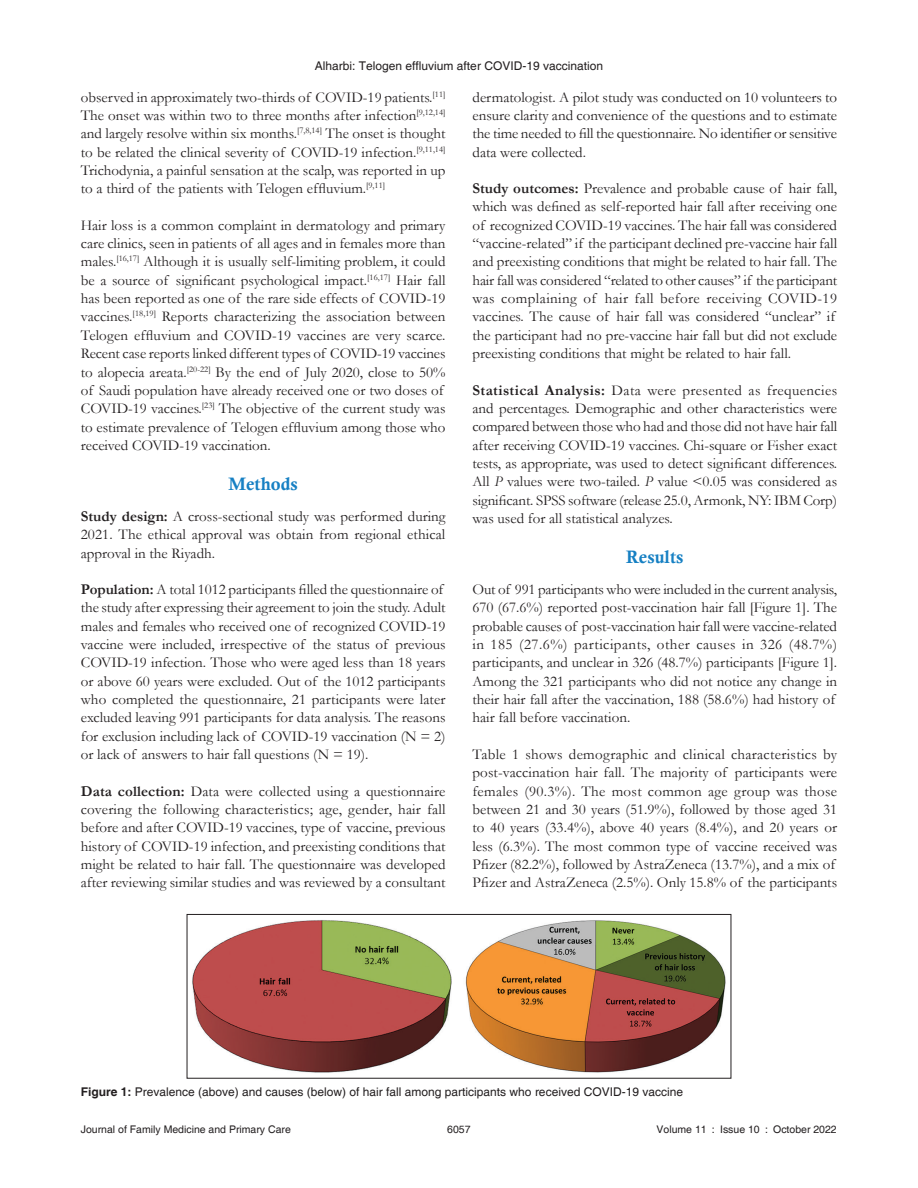
<style>
.page{position:relative;width:918px;height:1188px;background:#fff}
.page>*{position:absolute;margin:0;border:0;box-sizing:border-box;transform-origin:0 0}
.t1{font:18px "Calis MT Bol";color:#1680c3}
.TX{font:15px/18.3px "Garamond";color:#231f20;text-align:justify}
.FGC{font:12px "Helvetica";color:#231f20}
.RF{font:10.5px "Helvetica";color:#231f20}
.s1{font-weight:700}
.s2{font-style:italic}
</style>
<div class="page">
<img style="left:192px;top:920px;width:534px;height:153px">
<div style="left:187px;top:914px;width:544px;height:164px;border:1px solid #231f20"></div>
<p class="FGC" style="left:315px;top:59px;width:290px">Alharbi: Telogen effluvium after COVID-19 vaccination</p>
<p class="TX" style="left:81px;top:87px;width:366px">observed in approximately two‑thirds of COVID‑19 patients.<sup>[11] </sup>The onset was within two to three months after infection<sup>[9,12,14] </sup>and largely resolve within six months.<sup>[7,8,14]</sup> The onset is thought to be related the clinical severity of COVID‑19 infection.<sup>[9,11,14] </sup>Trichodynia, a painful sensation at the scalp, was reported in up to a third of the patients with Telogen effluvium.<sup>[9,11]</sup></p>
<p class="TX" style="left:81px;top:215px;width:366px;text-align:left">Hair loss is a common complaint in dermatology and primary care clinics, seen in patients of all ages and in females more than males.<sup>[16,17]</sup> Although it is usually self‑limiting problem, it could be a source of significant psychological impact.<sup>[16,17]</sup> Hair fall has been reported as one of the rare side effects of COVID‑19 vaccines.<sup>[18,19]</sup> Reports characterizing the association between Telogen effluvium and COVID‑19 vaccines are very scarce.<br>Recent case reports linked different types of COVID‑19 vaccines to alopecia areata.<sup>[20‑22]</sup> By the end of July 2020, close to 50% of Saudi population have already received one or two doses of COVID‑19 vaccines.<sup>[23]</sup> The objective of the current study was to estimate prevalence of Telogen effluvium among those who received COVID‑19 vaccination.</p>
<h1 class="t1" style="left:228px;top:473px;width:71px">Methods</h1>
<p class="TX" style="left:81px;top:507px;width:366px"><span class="s1">Study design:</span> A cross‑sectional study was performed during 2021. The ethical approval was obtain from regional ethical approval in the Riyadh.</p>
<p class="TX" style="left:81px;top:580px;width:366px;text-align:left"><span class="s1">Population:</span> A total 1012 participants filled the questionnaire of the study after expressing their agreement to join the study. Adult males and females who received one of recognized COVID‑19 vaccine were included, irrespective of the status of previous COVID‑19 infection. Those who were aged less than 18 years or above 60 years were excluded. Out of the 1012 participants who completed the questionnaire, 21 participants were later excluded leaving 991 participants for data analysis. The reasons for exclusion including lack of COVID‑19 vaccination (N = 2) or lack of answers to hair fall questions (N = 19).</p>
<p class="TX" style="left:81px;top:781px;width:366px"><span class="s1">Data collection:</span> Data were collected using a questionnaire covering the following characteristics; age, gender, hair fall before and after COVID‑19 vaccines, type of vaccine, previous history of COVID‑19 infection, and preexisting conditions that might be related to hair fall. The questionnaire was developed after reviewing similar studies and was reviewed by a consultant</p>
<p class="TX" style="left:472px;top:87px;width:366px">dermatologist. A pilot study was conducted on 10 volunteers to ensure clarity and convenience of the questions and to estimate the time needed to fill the questionnaire. No identifier or sensitive data were collected.</p>
<p class="TX" style="left:472px;top:179px;width:366px;text-align:left"><span class="s1">Study outcomes:</span> Prevalence and probable cause of hair fall, which was defined as self‑reported hair fall after receiving one of recognized COVID‑19 vaccines. The hair fall was considered “vaccine‑related” if the participant declined pre‑vaccine hair fall and preexisting conditions that might be related to hair fall. The hair fall was considered “related to other causes” if the participant was complaining of hair fall before receiving COVID‑19 vaccines. The cause of hair fall was considered “unclear” if the participant had no pre‑vaccine hair fall but did not exclude preexisting conditions that might be related to hair fall.</p>
<p class="TX" style="left:472px;top:380px;width:366px"><span class="s1">Statistical Analysis:</span> Data were presented as frequencies and percentages. Demographic and other characteristics were compared between those who had and those did not have hair fall after receiving COVID‑19 vaccines. Chi‑square or Fisher exact tests, as appropriate, was used to detect significant differences.<br>All <span class="s2">P</span> values were two‑tailed. <span class="s2">P</span> value &lt;0.05 was considered as significant. SPSS software (release 25.0, Armonk, NY: IBM Corp) was used for all statistical analyzes.</p>
<h1 class="t1" style="left:626px;top:546px;width:59px">Results</h1>
<p class="TX" style="left:472px;top:580px;width:366px;text-align:left">Out of 991 participants who were included in the current analysis, 670 (67.6%) reported post‑vaccination hair fall [Figure 1]. The probable causes of post‑vaccination hair fall were vaccine‑related in 185 (27.6%) participants, other causes in 326 (48.7%) participants, and unclear in 326 (48.7%) participants [Figure 1].<br>Among the 321 participants who did not notice any change in their hair fall after the vaccination, 188 (58.6%) had history of hair fall before vaccination.</p>
<p class="TX" style="left:472px;top:745px;width:366px;text-align:left">Table 1 shows demographic and clinical characteristics by post‑vaccination hair fall. The majority of participants were females (90.3%). The most common age group was those between 21 and 30 years (51.9%), followed by those aged 31 to 40 years (33.4%), above 40 years (8.4%), and 20 years or less (6.3%). The most common type of vaccine received was Pfizer (82.2%), followed by AstraZeneca (13.7%), and a mix of Pfizer and AstraZeneca (2.5%). Only 15.8% of the participants</p>
<p class="FGC" style="left:81px;top:1085px;width:604px"><span class="s1">Figure 1:</span> Prevalence (above) and causes (below) of hair fall among participants who received COVID-19 vaccine</p>
<p class="RF" style="left:81px;top:1124px;width:212px">Journal of Family Medicine and Primary Care</p>
<p class="RF" style="left:447px;top:1124px;width:25px">6057</p>
<p class="RF" style="left:656px;top:1124px;width:182px">Volume 11 : Issue 10 : October 2022</p>
</div>
